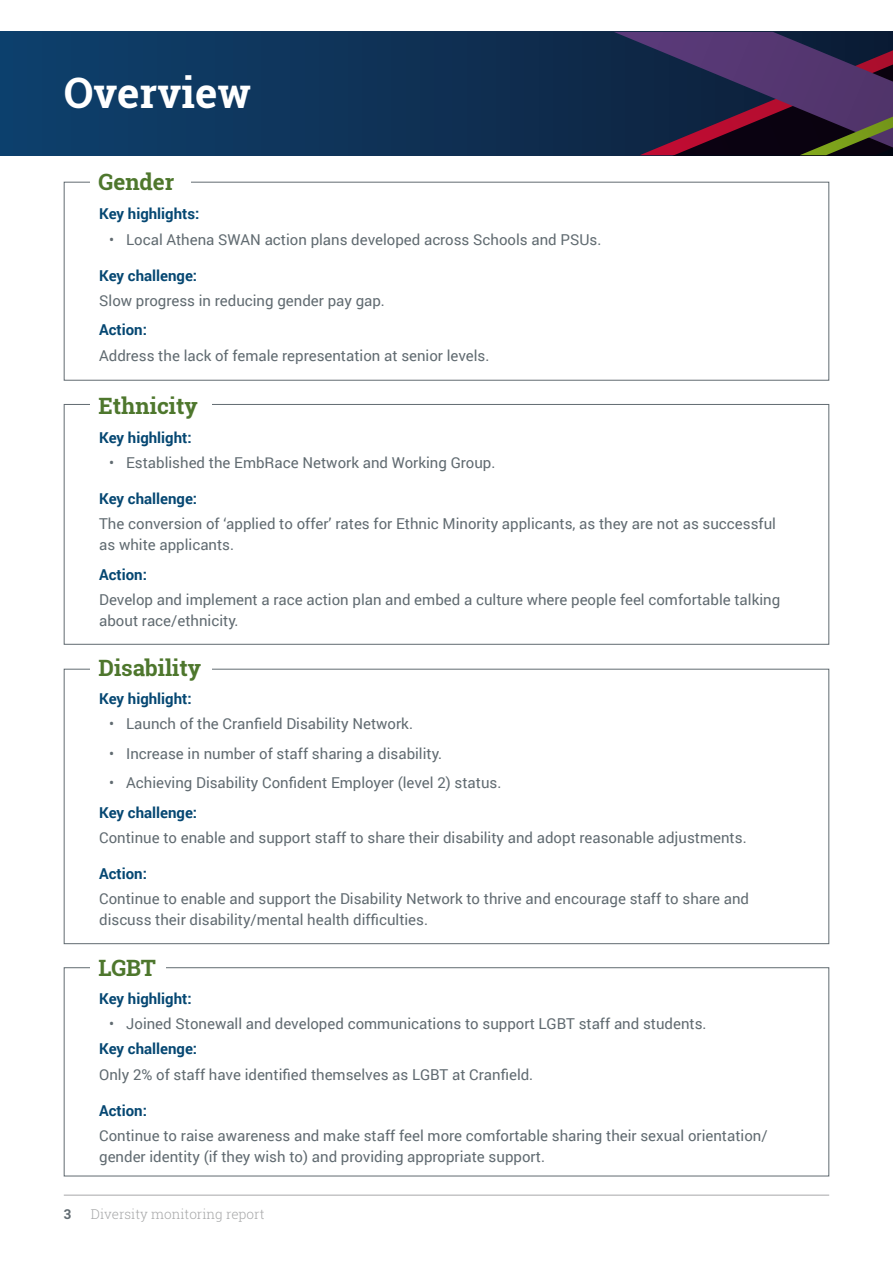
<style>
.page{position:relative;width:893px;height:1263px;background:#fff}
.page>*{position:absolute;margin:0;border:0;box-sizing:border-box;transform-origin:0 0}
.t1{font:700 42px "Roboto Slab";color:#fff}
.t2{font:700 22.5px "Roboto Slab";color:#4e772d}
.t3{font:15px/21px "Roboto";color:#616b71}
.t4{font:700 15px "Roboto";color:#054772}
.t5{font:300 13.5px "Roboto Slab";color:#a7a8a9}
.t6{font:700 13.5px "Roboto Slab";color:#616b71}
</style>
<div class="page">
<hr style="left:64px;top:1195px;width:765px;height:1px;background:#a7a8a9">
<div style="left:0;top:32px;width:893px;height:123px;background:linear-gradient(to bottom,#0e375f,#0e375f)"></div>
<div style="left:471px;top:32px;width:143px;height:123px;background:#0e2b4c"></div>
<svg style="left:614px;top:32px;width:279px;height:123px;background:#342749"></svg>
<div style="left:64px;top:182px;width:765px;height:199px;border:1px solid #616b71"></div>
<div style="left:64px;top:404px;width:765px;height:241px;border:1px solid #616b71"></div>
<div style="left:90px;top:167px;width:100px;height:32px;background:#fff"></div>
<div style="left:90px;top:391px;width:121px;height:23px;background:#fff"></div>
<div style="left:64px;top:967px;width:765px;height:209px;border:1px solid #616b71"></div>
<div style="left:90px;top:952px;width:76px;height:24px;background:#fff"></div>
<h1 class="t1" style="left:64px;top:64px;width:189px">Overview</h1>
<h2 class="t2" style="left:98px;top:167px;width:77px">Gender</h2>
<p class="t4" style="left:99px;top:204px;width:102px">Key highlights:</p>
<p class="t3" style="left:109px;top:228px;width:494px">• Local Athena SWAN action plans developed across Schools and PSUs.</p>
<p class="t4" style="left:99px;top:265px;width:100px">Key challenge:</p>
<p class="t3" style="left:99px;top:289px;width:287px">Slow progress in reducing gender pay gap.</p>
<p class="t4" style="left:99px;top:319px;width:49px">Action:</p>
<p class="t3" style="left:99px;top:344px;width:392px">Address the lack of female representation at senior levels.</p>
<h2 class="t2" style="left:98px;top:391px;width:101px">Ethnicity</h2>
<p class="t4" style="left:99px;top:427px;width:94px">Key highlight:</p>
<p class="t3" style="left:109px;top:452px;width:388px">• Established the EmbRace Network and Working Group.</p>
<p class="t4" style="left:99px;top:488px;width:100px">Key challenge:</p>
<p class="t3" style="left:99px;top:513px;width:678px">The conversion of ‘applied to offer’ rates for Ethnic Minority applicants, as they are not as successful as white applicants.</p>
<p class="t4" style="left:99px;top:564px;width:49px">Action:</p>
<p class="t3" style="left:99px;top:588px;width:682px">Develop and implement a race action plan and embed a culture where people feel comfortable talking about race/ethnicity.</p>
<h2 class="t2" style="left:98px;top:653px;width:104px">Disability</h2>
<p class="t4" style="left:99px;top:688px;width:94px">Key highlight:</p>
<p class="t3" style="left:109px;top:713px;width:305px">• Launch of the Cranfield Disability Network.</p>
<p class="t3" style="left:109px;top:742px;width:334px">• Increase in number of staff sharing a disability.</p>
<p class="t3" style="left:109px;top:772px;width:394px">• Achieving Disability Confident Employer (level 2) status.</p>
<p class="t4" style="left:99px;top:802px;width:100px">Key challenge:</p>
<p class="t3" style="left:99px;top:826px;width:649px">Continue to enable and support staff to share their disability and adopt reasonable adjustments.</p>
<p class="t4" style="left:99px;top:863px;width:49px">Action:</p>
<p class="t3" style="left:99px;top:887px;width:651px">Continue to enable and support the Disability Network to thrive and encourage staff to share and discuss their disability/mental health difficulties.</p>
<h2 class="t2" style="left:98px;top:952px;width:59px">LGBT</h2>
<p class="t4" style="left:99px;top:988px;width:94px">Key highlight:</p>
<p class="t3" style="left:109px;top:1013px;width:599px">• Joined Stonewall and developed communications to support LGBT staff and students.</p>
<p class="t4" style="left:99px;top:1038px;width:100px">Key challenge:</p>
<p class="t3" style="left:99px;top:1063px;width:436px">Only 2% of staff have identified themselves as LGBT at Cranfield.</p>
<p class="t4" style="left:99px;top:1100px;width:49px">Action:</p>
<p class="t3" style="left:99px;top:1124px;width:670px">Continue to raise awareness and make staff feel more comfortable sharing their sexual orientation/ gender identity (if they wish to) and providing appropriate support.</p>
<p class="t6" style="left:64px;top:1204px;width:9px">3</p>
<p class="t5" style="left:91px;top:1204px;width:175px">Diversity monitoring report</p>
</div>
